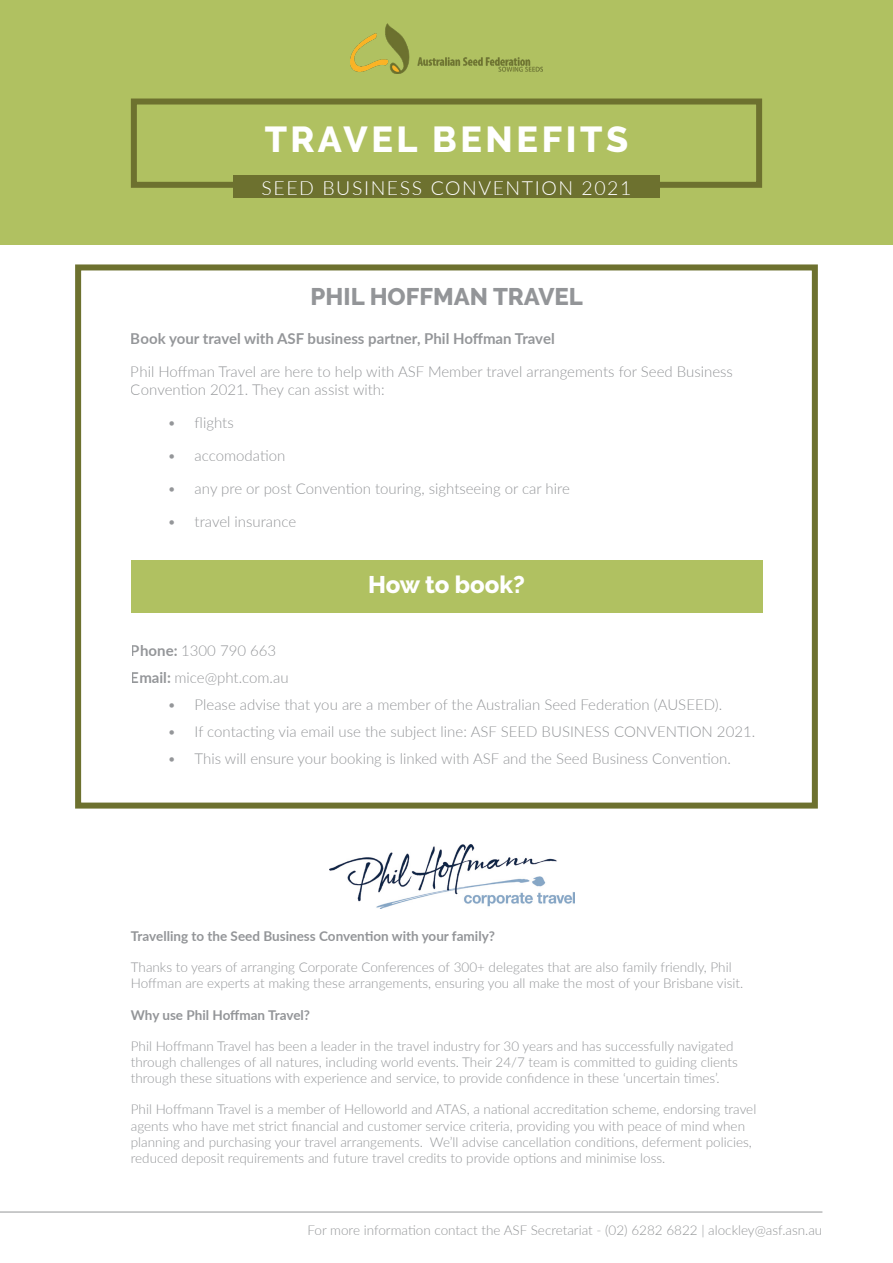
<style>
.page{position:relative;width:893px;height:1263px;background:#fff}
.page>*{position:absolute;margin:0;border:0;box-sizing:border-box;transform-origin:0 0}
.t1{font:800 36px "Raleway";letter-spacing:.1em;color:#fff}
.t2{font:800 24px "Raleway";color:#939598}
.t3{font:800 24px "Raleway";letter-spacing:-.005em;color:#fff}
.t4{font:300 19.5px "Lato";letter-spacing:.08em;color:#fff}
.t5{font:300 15px/18px "Lato";color:#939598}
.t6{font:700 15px "Lato";color:#939598}
.t7{font:300 13.5px/16.2px "Lato";color:#939598}
.t8{font:700 13.5px "Lato";color:#939598}
.t9{font:300 13.5px "Lato";color:#949698}
.s1{font-weight:700}
</style>
<div class="page">
<hr style="left:0;top:1212px;width:822px;height:1px;background:#949698">
<div style="left:0;top:0;width:893px;height:244px;background:#b0c161"></div>
<div style="left:131px;top:99px;width:631px;height:89px;border:6px solid #6d712f"></div>
<div style="left:233px;top:176px;width:427px;height:22px;background:#6d712f"></div>
<img style="left:351px;top:23px;width:191px;height:51px">
<div style="left:131px;top:560px;width:631px;height:53px;background:#b0c161"></div>
<div style="left:75px;top:264px;width:743px;height:544px;border:6px solid #6d712f"></div>
<img style="left:329px;top:845px;width:245px;height:63px">
<h1 class="t1" style="left:265px;top:119px;width:365px">TRAVEL BENEFITS</h1>
<h3 class="t4" style="left:261px;top:174px;width:371px">SEED BUSINESS CONVENTION 2021</h3>
<h2 class="t2" style="left:311px;top:283px;width:274px">PHIL HOFFMAN TRAVEL</h2>
<p class="t6" style="left:131px;top:328px;width:425px">Book your travel with ASF business partner, Phil Hoffman Travel</p>
<p class="t5" style="left:131px;top:362px;width:604px">Phil Hoffman Travel are here to help with ASF Member travel arrangements for Seed Business<br>Convention 2021. They can assist with:</p>
<p class="t5" style="left:168px;top:413px;width:68px">• flights</p>
<p class="t5" style="left:168px;top:446px;width:119px">• accomodation</p>
<p class="t5" style="left:168px;top:479px;width:404px">• any pre or post Convention touring, sightseeing or car hire</p>
<p class="t5" style="left:168px;top:512px;width:130px">• travel insurance</p>
<h2 class="t3" style="left:368px;top:571px;width:158px">How to book?</h2>
<p class="t5" style="left:131px;top:637px;width:159px;line-height:27px"><span class="s1">Phone:</span> 1300 790 663<br><span class="s1">Email:</span> mice@pht.com.au</p>
<p class="t5" style="left:168px;top:695px;width:556px">• Please advise that you are a member of the Australian Seed Federation (AUSEED).</p>
<p class="t5" style="left:168px;top:722px;width:589px">• If contacting via email use the subject line: ASF SEED BUSINESS CONVENTION 2021.</p>
<p class="t5" style="left:168px;top:749px;width:565px">• This will ensure your booking is linked with ASF and the Seed Business Convention.</p>
<p class="t8" style="left:131px;top:926px;width:366px">Travelling to the Seed Business Convention with your family?</p>
<p class="t7" style="left:131px;top:959px;width:614px">Thanks to years of arranging Corporate Conferences of 300+ delegates that are also family friendly, Phil<br>Hoffman are experts at making these arrangements, ensuring you all make the most of your Brisbane visit.</p>
<p class="t8" style="left:131px;top:1005px;width:181px">Why use Phil Hoffman Travel?</p>
<p class="t7" style="left:131px;top:1037px;width:608px">Phil Hoffmann Travel has been a leader in the travel industry for 30 years and has successfully navigated through challenges of all natures, including world events. Their 24/7 team is committed to guiding clients through these situations with experience and service, to provide confidence in these ‘uncertain times’.</p>
<p class="t7" style="left:131px;top:1101px;width:627px">Phil Hoffmann Travel is a member of Helloworld and ATAS, a national accreditation scheme, endorsing travel agents who have met strict financial and customer service criteria, providing you with peace of mind when planning and purchasing your travel arrangements. We’ll advise cancellation conditions, deferment policies, reduced deposit requirements and future travel credits to provide options and minimise loss.</p>
<p class="t9" style="left:307px;top:1220px;width:516px">For more information contact the ASF Secretariat - (02) 6282 6822 | alockley@asf.asn.au</p>
</div>
